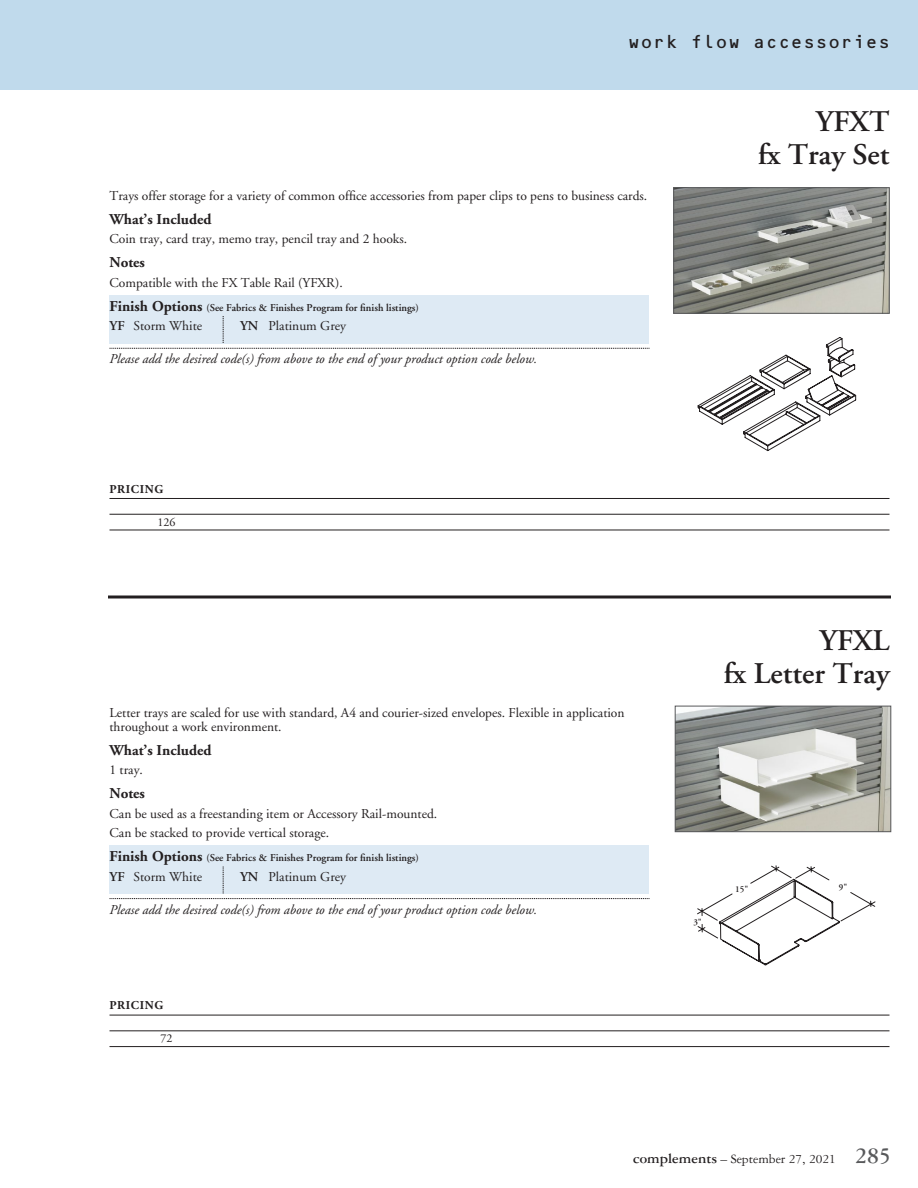
<style>
.page{position:relative;width:918px;height:1188px;background:#fff}
.page>*{position:absolute;margin:0;border:0;box-sizing:border-box;transform-origin:0 0}
.t1{font:600 30px/33px "Adobe Garamond";color:#231f20;text-align:right}
.t2{font:18px "OCRB";letter-spacing:-.025em;color:#231f20}
.t3{font:700 15px "Adobe Garamond";color:#231f20}
.t4{font:13.5px/13.5px "Adobe Garamond";color:#231f20}
.t5{font:italic 13.5px "Adobe Garamond";color:#231f20}
.t6{font:13.5px "Garamond Three";color:#231f20}
.t7{font:700 12px "Adobe Garamond";letter-spacing:.05em;color:#231f20}
.t8{font:12px "Adobe Garamond";color:#231f20}
.t9{font:600 10.5px "Adobe Garamond";color:#231f20}
.t10{font:600 9px "Adobe Garamond";color:#231f20}
.s1{font-weight:700;font-size:15px}
.s2{font-weight:600}
.s3{font-weight:700;font-size:24px;color:#58595b}
</style>
<div class="page">
<div style="left:0;top:0;width:918px;height:90px;background:#c0daec"></div>
<div style="left:110px;top:295px;width:540px;height:48px;background:#deeaf4"></div>
<div style="left:110px;top:846px;width:540px;height:48px;background:#deeaf4"></div>
<svg style="left:110px;top:316px;width:540px;height:33px"></svg>
<img style="left:675px;top:190px;width:212px;height:122px">
<div style="left:673px;top:188px;width:216px;height:126px;border:1px solid #58595b"></div>
<svg style="left:698px;top:337px;width:158px;height:114px"></svg>
<hr style="left:108px;top:596px;width:783px;height:2px;background:#231f20">
<svg style="left:110px;top:867px;width:540px;height:32px"></svg>
<img style="left:677px;top:708px;width:212px;height:122px">
<div style="left:675px;top:706px;width:216px;height:126px;border:1px solid #58595b"></div>
<svg style="left:697px;top:865px;width:178px;height:100px"></svg>
<hr style="left:110px;top:498px;width:780px;height:1px;background:#231f20">
<hr style="left:110px;top:514px;width:780px;height:1px;background:#231f20">
<hr style="left:110px;top:530px;width:780px;height:1px;background:#231f20">
<hr style="left:110px;top:1015px;width:780px;height:1px;background:#231f20">
<hr style="left:110px;top:1031px;width:780px;height:1px;background:#231f20">
<hr style="left:110px;top:1046px;width:780px;height:1px;background:#231f20">
<h2 class="t2" style="left:628px;top:32px;width:265px">work flow accessories</h2>
<p class="t4" style="left:110px;top:189px;width:539px">Trays offer storage for a variety of common office accessories from paper clips to pens to business cards.</p>
<p class="t3" style="left:110px;top:211px;width:103px">What’s Included</p>
<p class="t4" style="left:110px;top:233px;width:299px">Coin tray, card tray, memo tray, pencil tray and 2 hooks.</p>
<p class="t3" style="left:110px;top:255px;width:37px">Notes</p>
<p class="t4" style="left:110px;top:276px;width:235px">Compatible with the FX Table Rail (YFXR).</p>
<p class="t9" style="left:110px;top:302px;width:311px"><span class="s1">Finish Options</span> (See Fabrics &amp; Finishes Program for finish listings)</p>
<p class="t4" style="left:110px;top:320px;width:94px"><span class="s2">YF</span> Storm White</p>
<p class="t4" style="left:240px;top:320px;width:108px"><span class="s2">YN</span> Platinum Grey</p>
<p class="t5" style="left:110px;top:352px;width:429px">Please add the desired code(s) from above to the end of your product option code below.</p>
<p class="t7" style="left:110px;top:482px;width:55px">PRICING</p>
<p class="t8" style="left:158px;top:515px;width:19px">126</p>
<p class="t4" style="left:110px;top:707px;width:517px">Letter trays are scaled for use with standard, A4 and courier-sized envelopes. Flexible in application throughout a work environment.</p>
<p class="t3" style="left:110px;top:742px;width:103px">What’s Included</p>
<p class="t4" style="left:110px;top:764px;width:35px">1 tray.</p>
<p class="t3" style="left:110px;top:785px;width:37px">Notes</p>
<p class="t4" style="left:110px;top:804px;width:329px;line-height:19.5px">Can be used as a freestanding item or Accessory Rail-mounted.<br>Can be stacked to provide vertical storage.</p>
<p class="t9" style="left:110px;top:852px;width:311px"><span class="s1">Finish Options</span> (See Fabrics &amp; Finishes Program for finish listings)</p>
<p class="t4" style="left:110px;top:870px;width:94px"><span class="s2">YF</span> Storm White</p>
<p class="t4" style="left:240px;top:870px;width:108px"><span class="s2">YN</span> Platinum Grey</p>
<p class="t5" style="left:110px;top:902px;width:429px">Please add the desired code(s) from above to the end of your product option code below.</p>
<p class="t7" style="left:110px;top:999px;width:55px">PRICING</p>
<p class="t8" style="left:161px;top:1032px;width:13px">72</p>
<h1 class="t1" style="left:758px;top:106px;width:133px">YFXT<br>fx Tray Set</h1>
<h1 class="t1" style="left:724px;top:624px;width:167px">YFXL<br>fx Letter Tray</h1>
<p class="t10" style="left:693px;top:918px;width:10px">3"</p>
<p class="t10" style="left:735px;top:884px;width:15px">15"</p>
<p class="t10" style="left:839px;top:882px;width:10px">9"</p>
<p class="t6" style="left:633px;top:1152px;width:259px"><span class="s1">complements</span> – September 27, 2021 <span class="s3">285</span></p>
</div>
